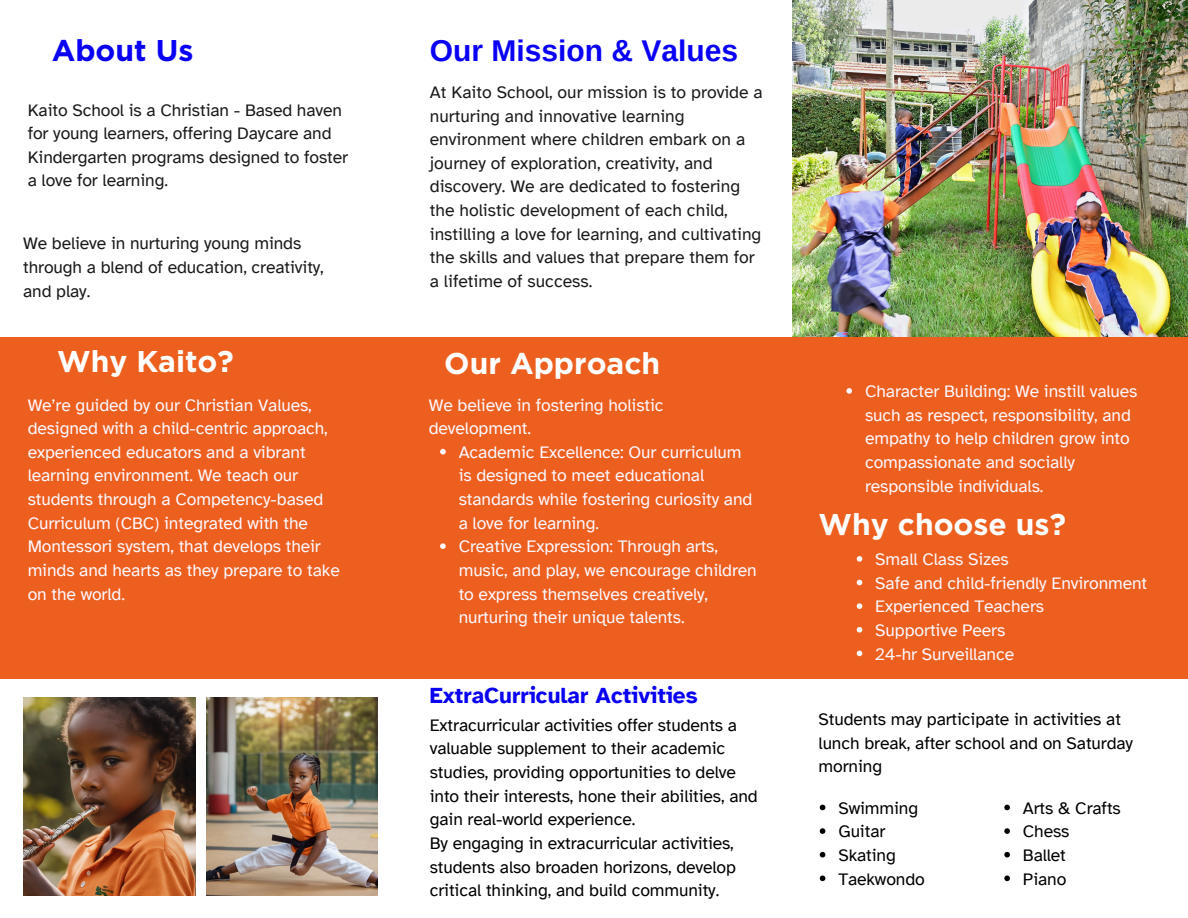
<style>
.page{position:relative;width:1188px;height:918px;background:#fff}
.page>*{position:absolute;margin:0;border:0;box-sizing:border-box;transform-origin:0 0}
.t1{font:700 30px "Gotham";color:#fff}
.t2{font:700 30px "Arimo";color:#0901f3}
.t3{font:700 30px "Gotham";color:#0901f3}
.t4{font:700 22.5px "Atkinson Hyperlegible";color:#0901f3}
.t5{font:17.55px/23.7px "Atkinson Hyperlegible";letter-spacing:-.005em;color:#fdf7ff}
.t6{font:17.55px/23.7px "Atkinson Hyperlegible";color:#1a1a1a}
.t7{font:17.55px/23.7px "Atkinson Hyperlegible";letter-spacing:-.005em;color:#000}
</style>
<div class="page">
<img style="left:207px;top:697px;width:171px;height:198px">
<img style="left:23px;top:697px;width:172px;height:198px">
<img style="left:792px;top:0;width:396px;height:337px">
<div style="left:0;top:337px;width:1188px;height:341px;background:#ed5f1e"></div>
<svg style="left:820px;top:805px;width:5px;height:5px"></svg>
<svg style="left:820px;top:828px;width:5px;height:6px"></svg>
<svg style="left:820px;top:852px;width:5px;height:6px"></svg>
<svg style="left:820px;top:876px;width:5px;height:5px"></svg>
<svg style="left:1004px;top:805px;width:6px;height:5px"></svg>
<svg style="left:1004px;top:828px;width:6px;height:6px"></svg>
<svg style="left:1004px;top:852px;width:6px;height:6px"></svg>
<svg style="left:1004px;top:876px;width:6px;height:5px"></svg>
<svg style="left:440px;top:449px;width:6px;height:5px"></svg>
<svg style="left:440px;top:543px;width:6px;height:6px"></svg>
<svg style="left:857px;top:556px;width:5px;height:6px"></svg>
<svg style="left:857px;top:580px;width:5px;height:5px"></svg>
<svg style="left:857px;top:603px;width:5px;height:6px"></svg>
<svg style="left:857px;top:627px;width:5px;height:6px"></svg>
<svg style="left:857px;top:651px;width:5px;height:5px"></svg>
<svg style="left:846px;top:388px;width:6px;height:6px"></svg>
<h1 class="t3" style="left:52px;top:32px;width:143px">About Us</h1>
<p class="t6" style="left:28px;top:98px;width:322px">Kaito School is a Christian - Based haven for young learners, offering Daycare and Kindergarten programs designed to foster a love for learning.</p>
<h1 class="t6" style="left:23px;top:232px;width:302px">We believe in nurturing young minds through a blend of education, creativity, and play.</h1>
<h1 class="t1" style="left:57px;top:343px;width:178px">Why Kaito?</h1>
<p class="t5" style="left:28px;top:393px;width:314px">We’re guided by our Christian Values, designed with a child-centric approach, experienced educators and a vibrant learning environment. We teach our students through a Competency-based Curriculum (CBC) integrated with the Montessori system, that develops their minds and hearts as they prepare to take on the world.</p>
<p class="t2" style="left:430px;top:34px;width:310px">Our Mission &amp; Values</p>
<p class="t6" style="left:430px;top:80px;width:335px">At Kaito School, our mission is to provide a nurturing and innovative learning environment where children embark on a journey of exploration, creativity, and discovery. We are dedicated to fostering the holistic development of each child, instilling a love for learning, and cultivating the skills and values that prepare them for a lifetime of success.</p>
<p class="t1" style="left:444px;top:345px;width:217px">Our Approach</p>
<p class="t5" style="left:429px;top:393px;width:236px">We believe in fostering holistic development.</p>
<p class="t5" style="left:459px;top:440px;width:295px">Academic Excellence: Our curriculum is designed to meet educational standards while fostering curiosity and a love for learning.</p>
<p class="t5" style="left:459px;top:535px;width:300px">Creative Expression: Through arts, music, and play, we encourage children to express themselves creatively, nurturing their unique talents.</p>
<p class="t4" style="left:430px;top:682px;width:269px">ExtraCurricular Activities</p>
<p class="t7" style="left:430px;top:713px;width:330px">Extracurricular activities offer students a valuable supplement to their academic studies, providing opportunities to delve into their interests, hone their abilities, and gain real-world experience.</p>
<h2 class="t7" style="left:430px;top:831px;width:308px">By engaging in extracurricular activities, students also broaden horizons, develop critical thinking, and build community.</h2>
<p class="t5" style="left:865px;top:379px;width:274px">Character Building: We instill values such as respect, responsibility, and empathy to help children grow into compassionate and socially responsible individuals.</p>
<h1 class="t1" style="left:819px;top:506px;width:249px">Why choose us?</h1>
<p class="t5" style="left:875px;top:547px;width:135px">Small Class Sizes</p>
<p class="t5" style="left:875px;top:571px;width:274px">Safe and child-friendly Environment</p>
<p class="t5" style="left:875px;top:595px;width:170px">Experienced Teachers</p>
<p class="t5" style="left:875px;top:618px;width:132px">Supportive Peers</p>
<p class="t5" style="left:875px;top:642px;width:140px">24-hr Surveillance</p>
<p class="t7" style="left:819px;top:708px;width:316px">Students may participate in activities at lunch break, after school and on Saturday morning</p>
<p class="t7" style="left:838px;top:796px;width:81px">Swimming</p>
<p class="t7" style="left:838px;top:820px;width:49px">Guitar</p>
<p class="t7" style="left:838px;top:843px;width:59px">Skating</p>
<h1 class="t7" style="left:838px;top:867px;width:88px">Taekwondo</h1>
<p class="t7" style="left:1023px;top:796px;width:99px">Arts &amp; Crafts</p>
<p class="t7" style="left:1023px;top:820px;width:48px">Chess</p>
<p class="t7" style="left:1023px;top:843px;width:45px">Ballet</p>
<p class="t7" style="left:1023px;top:867px;width:45px">Piano</p>
</div>
